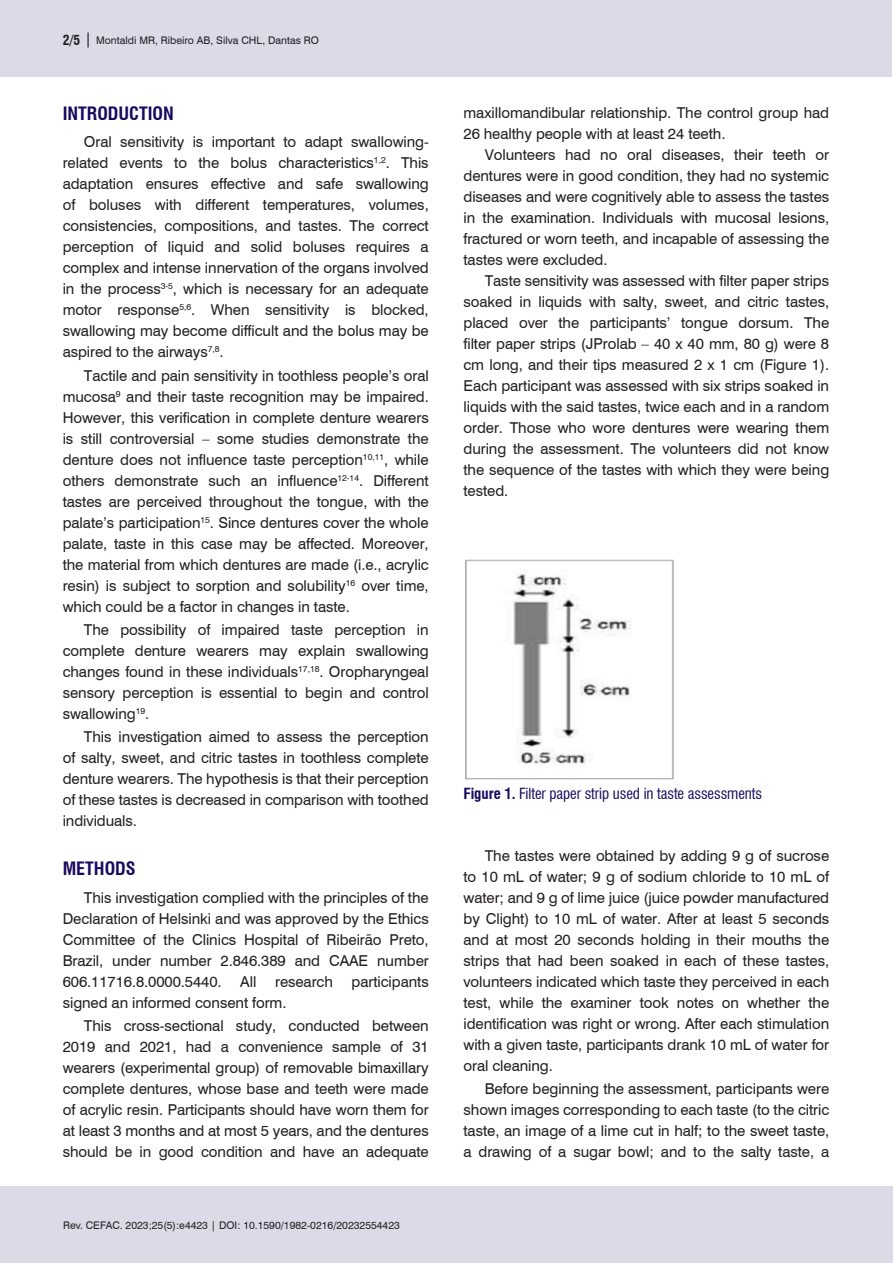
<style>
.page{position:relative;width:893px;height:1263px;background:#fff}
.page>*{position:absolute;margin:0;border:0;box-sizing:border-box;transform-origin:0 0}
.Nivel_1{font:700 condensed 18px "Swiss 721 BT";color:#18085f}
.Corpo_do_texto_INGLES{font:15px/21px "Swiss 721 BT";letter-spacing:-.005em;color:#231f20;text-align:justify}
.Titulo_tabelas_e_gráficos{font:condensed 15px "Swiss 721 BT";letter-spacing:-.005em;color:#18085f}
.t1{font:10.5px "Swiss 721 BT";color:#231f20}
.s1{font-weight:700;font-stretch:condensed;font-size:13.5px}
.s2{font-size:15px}
.s3{font-weight:700}
</style>
<div class="page">
<div style="left:0;top:1186px;width:892px;height:77px;background:#dcdae7"></div>
<div style="left:0;top:0;width:892px;height:77px;background:#dcdae7"></div>
<img style="left:465px;top:559px;width:209px;height:221px">
<p class="t1" style="left:63px;top:33px;width:258px"><span class="s1">2/5</span> <span class="s2">|</span> Montaldi MR, Ribeiro AB, Silva CHL, Dantas RO</p>
<p class="Nivel_1" style="left:63px;top:103px;width:113px">INTRODUCTION</p>
<p class="Corpo_do_texto_INGLES" style="left:63px;top:131px;width:368px;text-indent:21px">Oral sensitivity is important to adapt swallowing&shy;related events to the bolus characteristics<sup>1,2</sup>. This adaptation ensures effective and safe swallowing of boluses with different temperatures, volumes, consistencies, compositions, and tastes. The correct perception of liquid and solid boluses requires a complex and intense innervation of the organs involved in the process<sup>3-5</sup>, which is necessary for an adequate motor response<sup>5,6</sup>. When sensitivity is blocked, swallowing may become difficult and the bolus may be aspired to the airways<sup>7,8</sup>.</p>
<p class="Corpo_do_texto_INGLES" style="left:63px;top:364px;width:368px;text-indent:21px">Tactile and pain sensitivity in toothless people’s oral mucosa<sup>9</sup> and their taste recognition may be impaired.<br>However, this verification in complete denture wearers is still controversial – some studies demonstrate the denture does not influence taste perception<sup>10,11</sup>, while others demonstrate such an influence<sup>12-14</sup>. Different tastes are perceived throughout the tongue, with the palate’s participation<sup>15</sup>. Since dentures cover the whole palate, taste in this case may be affected. Moreover, the material from which dentures are made (i.e., acrylic resin) is subject to sorption and solubility<sup>16</sup> over time, which could be a factor in changes in taste.</p>
<p class="Corpo_do_texto_INGLES" style="left:63px;top:618px;width:368px;text-indent:21px">The possibility of impaired taste perception in complete denture wearers may explain swallowing changes found in these individuals<sup>17,18</sup>. Oropharyngeal sensory perception is essential to begin and control swallowing<sup>19</sup>.</p>
<p class="Corpo_do_texto_INGLES" style="left:63px;top:725px;width:368px;text-indent:21px">This investigation aimed to assess the perception of salty, sweet, and citric tastes in toothless complete denture wearers. The hypothesis is that their perception of these tastes is decreased in comparison with toothed individuals.</p>
<p class="Nivel_1" style="left:63px;top:858px;width:74px">METHODS</p>
<p class="Corpo_do_texto_INGLES" style="left:63px;top:886px;width:368px;text-indent:21px">This investigation complied with the principles of the Declaration of Helsinki and was approved by the Ethics Committee of the Clinics Hospital of Ribeirão Preto, Brazil, under number 2.846.389 and CAAE number 606.11716.8.0000.5440. All research participants signed an informed consent form.</p>
<p class="Corpo_do_texto_INGLES" style="left:63px;top:1014px;width:368px;text-indent:21px">This cross-sectional study, conducted between 2019 and 2021, had a convenience sample of 31 wearers (experimental group) of removable bimaxillary complete dentures, whose base and teeth were made of acrylic resin. Participants should have worn them for at least 3 months and at most 5 years, and the dentures should be in good condition and have an adequate</p>
<p class="t1" style="left:63px;top:1218px;width:338px">Rev. CEFAC. 2023;25(5):e4423 | DOI: 10.1590/1982-0216/20232554423</p>
<p class="Corpo_do_texto_INGLES" style="left:463px;top:101px;width:367px">maxillomandibular relationship. The control group had<br>26 healthy people with at least 24 teeth.</p>
<p class="Corpo_do_texto_INGLES" style="left:463px;top:143px;width:367px;text-indent:21px">Volunteers had no oral diseases, their teeth or dentures were in good condition, they had no systemic diseases and were cognitively able to assess the tastes in the examination. Individuals with mucosal lesions, fractured or worn teeth, and incapable of assessing the tastes were excluded.</p>
<p class="Corpo_do_texto_INGLES" style="left:463px;top:269px;width:367px;text-indent:21px">Taste sensitivity was assessed with filter paper strips soaked in liquids with salty, sweet, and citric tastes, placed over the participants’ tongue dorsum. The filter paper strips (JProlab – 40 x 40 mm, 80 g) were 8 cm long, and their tips measured 2 x 1 cm (Figure 1).<br>Each participant was assessed with six strips soaked in liquids with the said tastes, twice each and in a random order. Those who wore dentures were wearing them during the assessment. The volunteers did not know the sequence of the tastes with which they were being tested.</p>
<p class="Titulo_tabelas_e_gráficos" style="left:463px;top:785px;width:300px"><span class="s3">Figure 1.</span> Filter paper strip used in taste assessments</p>
<p class="Corpo_do_texto_INGLES" style="left:463px;top:844px;width:367px;text-indent:21px">The tastes were obtained by adding 9 g of sucrose to 10 mL of water; 9 g of sodium chloride to 10 mL of water; and 9 g of lime juice (juice powder manufactured by Clight) to 10 mL of water. After at least 5 seconds and at most 20 seconds holding in their mouths the strips that had been soaked in each of these tastes, volunteers indicated which taste they perceived in each test, while the examiner took notes on whether the identification was right or wrong. After each stimulation with a given taste, participants drank 10 mL of water for oral cleaning.</p>
<p class="Corpo_do_texto_INGLES" style="left:463px;top:1077px;width:367px;text-indent:21px">Before beginning the assessment, participants were shown images corresponding to each taste (to the citric taste, an image of a lime cut in half; to the sweet taste, a drawing of a sugar bowl; and to the salty taste, a</p>
</div>
